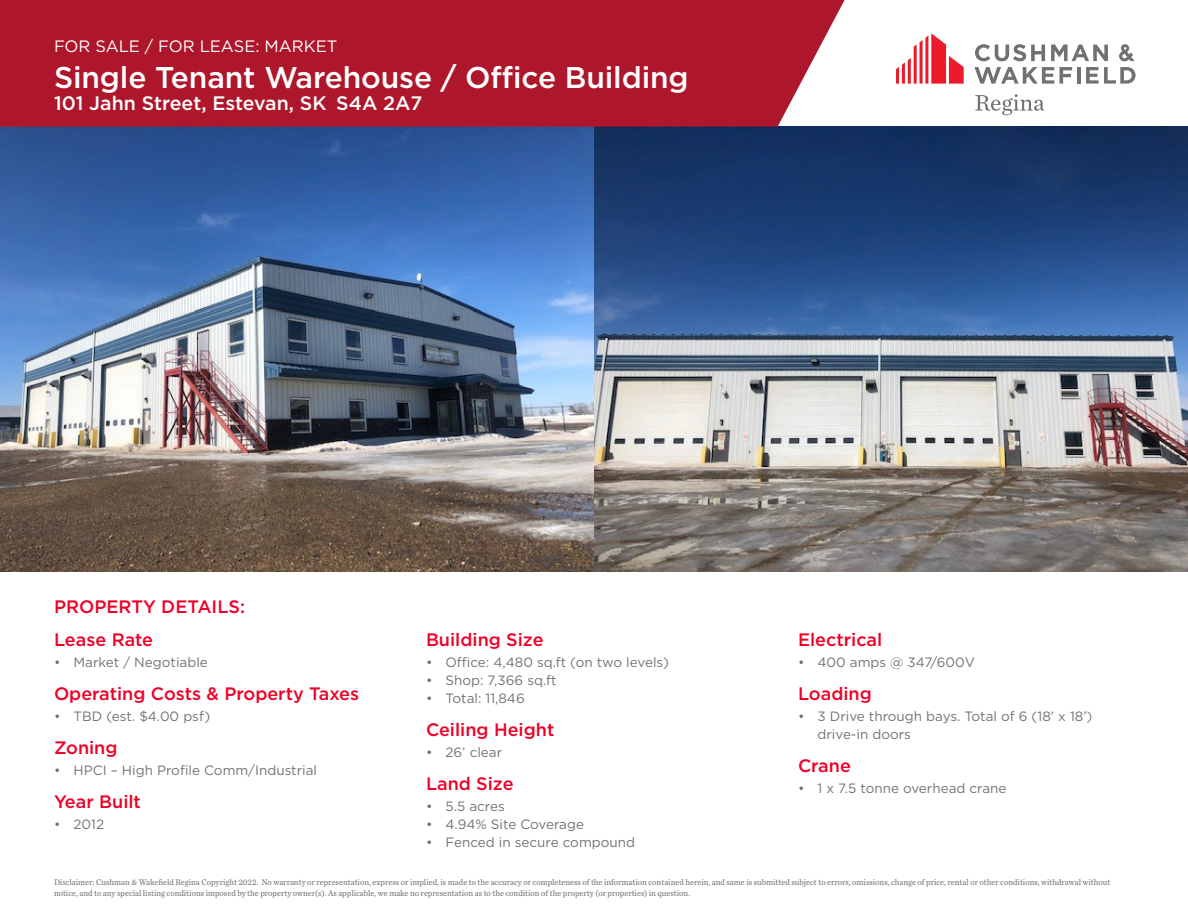
<style>
.page{position:relative;width:1188px;height:918px;background:#fff}
.page>*{position:absolute;margin:0;border:0;box-sizing:border-box;transform-origin:0 0}
.t1{font:500 30px "Gotham";letter-spacing:-.005em;color:#fff}
.t2{font:500 19.5px "Gotham";color:#fff}
._4_Section_Head_-_re{font:500 18px "Gotham";color:#ef0027}
.t3{font:16.5px "Gotham";color:#fff}
.t4{font:13.5px/18px "Gotham";color:#717271}
.t5{font:8.7px/10.4px "Chronicle Text G2";color:#717271;scale:.95 1}
</style>
<div class="page">
<img style="left:0;top:126px;width:1188px;height:446px">
<div style="left:0;top:0;width:859px;height:127px;background:#ae172b"></div>
<svg style="left:896px;top:33px;width:68px;height:51px"></svg>
<hr style="left:1077px;top:67px;width:4px;height:17px;background:#707171">
<svg style="left:1086px;top:67px;width:50px;height:17px"></svg>
<svg style="left:975px;top:44px;width:70px;height:17px"></svg>
<svg style="left:1051px;top:45px;width:57px;height:16px"></svg>
<svg style="left:1060px;top:67px;width:12px;height:17px"></svg>
<svg style="left:974px;top:67px;width:80px;height:17px"></svg>
<svg style="left:1119px;top:44px;width:16px;height:17px"></svg>
<svg style="left:975px;top:94px;width:69px;height:21px"></svg>
<h3 class="t3" style="left:54px;top:36px;width:285px">FOR SALE / FOR LEASE: MARKET</h3>
<h1 class="t1" style="left:54px;top:58px;width:636px">Single Tenant Warehouse / Office Building</h1>
<h2 class="t2" style="left:54px;top:91px;width:370px">101 Jahn Street, Estevan, SK S4A 2A7</h2>
<p class="_4_Section_Head_-_re" style="left:54px;top:595px;width:193px">PROPERTY DETAILS:</p>
<p class="_4_Section_Head_-_re" style="left:54px;top:628px;width:101px">Lease Rate</p>
<p class="t4" style="left:54px;top:653px;width:155px">• Market / Negotiable</p>
<p class="_4_Section_Head_-_re" style="left:54px;top:682px;width:307px">Operating Costs &amp; Property Taxes</p>
<p class="t4" style="left:54px;top:707px;width:158px">• TBD (est. $4.00 psf)</p>
<p class="_4_Section_Head_-_re" style="left:54px;top:736px;width:65px">Zoning</p>
<p class="t4" style="left:54px;top:761px;width:265px">• HPCI – High Profile Comm/Industrial</p>
<p class="_4_Section_Head_-_re" style="left:54px;top:790px;width:89px">Year Built</p>
<p class="t4" style="left:54px;top:815px;width:52px">• 2012</p>
<p class="_4_Section_Head_-_re" style="left:426px;top:628px;width:119px">Building Size</p>
<p class="t4" style="left:426px;top:653px;width:244px">• Office: 4,480 sq.ft (on two levels)</p>
<p class="t4" style="left:426px;top:671px;width:132px">• Shop: 7,366 sq.ft</p>
<p class="t4" style="left:426px;top:689px;width:100px">• Total: 11,846</p>
<p class="_4_Section_Head_-_re" style="left:426px;top:718px;width:130px">Ceiling Height</p>
<p class="t4" style="left:426px;top:743px;width:78px">• 26’ clear</p>
<p class="_4_Section_Head_-_re" style="left:426px;top:772px;width:89px">Land Size</p>
<p class="t4" style="left:426px;top:797px;width:80px">• 5.5 acres</p>
<p class="t4" style="left:426px;top:815px;width:160px">• 4.94% Site Coverage</p>
<p class="t4" style="left:426px;top:833px;width:211px">• Fenced in secure compound</p>
<p class="_4_Section_Head_-_re" style="left:798px;top:628px;width:86px">Electrical</p>
<p class="t4" style="left:798px;top:653px;width:179px">• 400 amps @ 347/600V</p>
<p class="_4_Section_Head_-_re" style="left:798px;top:682px;width:75px">Loading</p>
<p class="t4" style="left:818px;top:707px;width:277px;text-indent:-20px">• 3 Drive through bays. Total of 6 (18’ x 18’) drive-in doors</p>
<p class="_4_Section_Head_-_re" style="left:798px;top:754px;width:54px">Crane</p>
<p class="t4" style="left:798px;top:779px;width:210px">• 1 x 7.5 tonne overhead crane</p>
<p class="t5" style="left:54px;top:877px;width:1114px">Disclaimer: Cushman &amp; Wakefield Regina Copyright 2022. No warranty or representation, express or implied, is made to the accuracy or completeness of the information contained herein, and same is submitted subject to errors, omissions, change of price, rental or other conditions, withdrawal without notice, and to any special listing conditions imposed by the property owner(s). As applicable, we make no representation as to the condition of the property (or properties) in question.</p>
</div>
